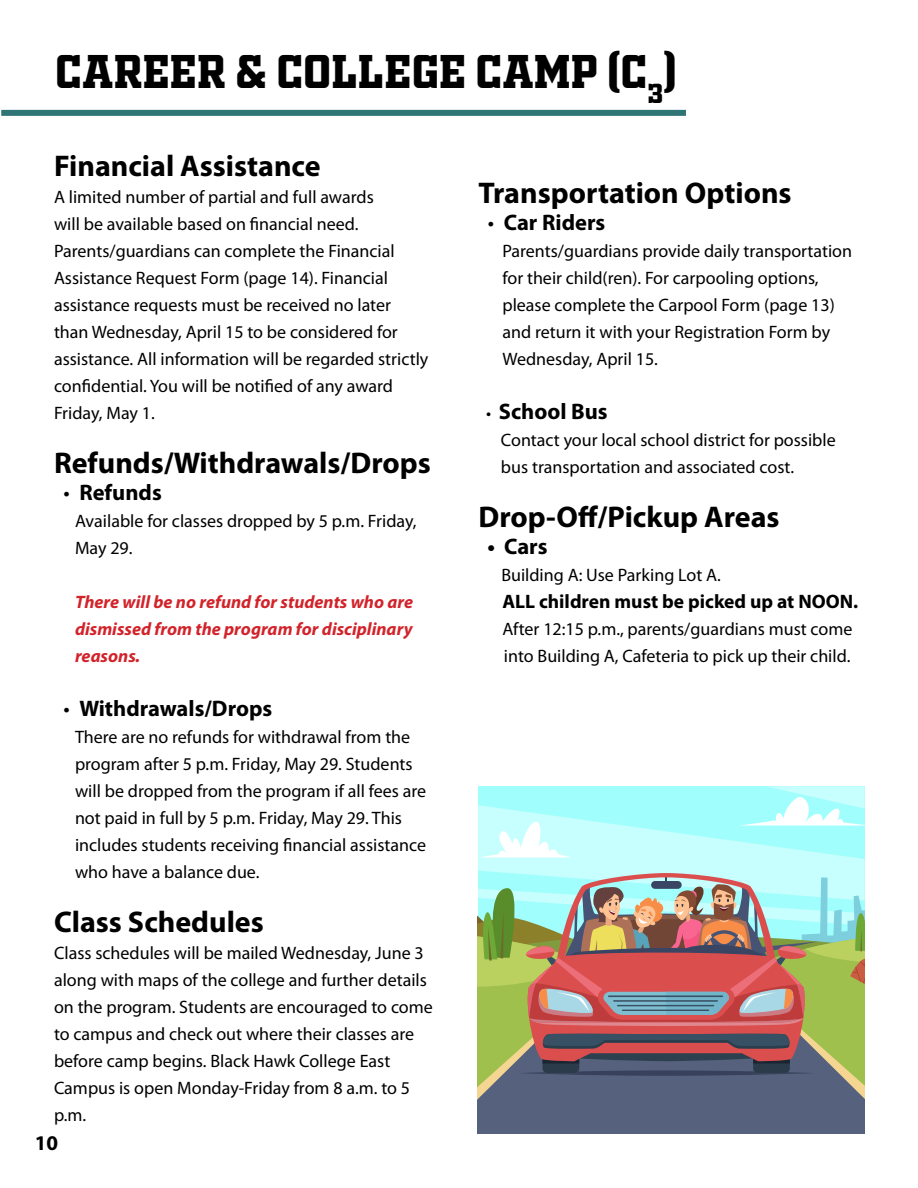
<style>
.page{position:relative;width:918px;height:1188px;background:#fff}
.page>*{position:absolute;margin:0;border:0;box-sizing:border-box;transform-origin:0 0}
.t1{font:45px "OLDSPORT02 ATHLETICNCV";color:#000}
.t2{font:700 30px "Myriad Pro";color:#000}
.t3{font:700 22.5px "Myriad Pro";color:#000}
.t4{font:700 21px "Myriad Pro";color:#000}
.t5{font:700 19.5px "Myriad Pro";color:#000}
.t6{font:18px/27px "Myriad Pro";color:#000}
.t7{font:italic 700 18px/27px "Myriad Pro";color:#d2232a;text-align:justify}
.s1{font-weight:400}
.s2{font-weight:400;font-size:18px}
</style>
<div class="page">
<svg style="left:478px;top:786px;width:387px;height:348px;background:#9ca59c"></svg>
<div style="left:1px;top:110px;width:685px;height:6px;background:#2f7575"></div>
<h1 class="t1" style="left:55px;top:39px;width:623px">CAREER &amp; COLLEGE CAMP (C<sub>3</sub>)</h1>
<h2 class="t2" style="left:54px;top:146px;width:268px">Financial Assistance</h2>
<p class="t6" style="left:54px;top:183px;width:376px">A limited number of partial and full awards<br>will be available based on financial need.<br>Parents/guardians can complete the Financial Assistance Request Form (page 14). Financial assistance requests must be received no later than Wednesday, April 15 to be considered for assistance. All information will be regarded strictly confidential. You will be notified of any award Friday, May 1.</p>
<h2 class="t2" style="left:54px;top:443px;width:378px">Refunds/Withdrawals/Drops</h2>
<p class="t3" style="left:64px;top:478px;width:100px"><span class="s1">•</span> Refunds</p>
<p class="t6" style="left:75px;top:507px;width:343px">Available for classes dropped by 5 p.m. Friday,<br>May 29.</p>
<p class="t7" style="left:75px;top:589px;width:340px">There will be no refund for students who are dismissed from the program for disciplinary reasons.</p>
<p class="t3" style="left:64px;top:694px;width:210px"><span class="s1">•</span> Withdrawals/Drops</p>
<p class="t6" style="left:75px;top:723px;width:353px">There are no refunds for withdrawal from the program after 5 p.m. Friday, May 29. Students will be dropped from the program if all fees are not paid in full by 5 p.m. Friday, May 29. This includes students receiving financial assistance who have a balance due.</p>
<h2 class="t2" style="left:54px;top:902px;width:211px">Class Schedules</h2>
<p class="t6" style="left:54px;top:939px;width:380px">Class schedules will be mailed Wednesday, June 3 along with maps of the college and further details on the program. Students are encouraged to come to campus and check out where their classes are before camp begins. Black Hawk College East Campus is open Monday-Friday from 8 a.m. to 5 p.m.</p>
<p class="t4" style="left:35px;top:1129px;width:25px">10</p>
<h2 class="t2" style="left:478px;top:173px;width:315px">Transportation Options</h2>
<p class="t3" style="left:488px;top:208px;width:119px"><span class="s1">•</span> Car Riders</p>
<p class="t6" style="left:502px;top:237px;width:351px">Parents/guardians provide daily transportation for their child(ren). For carpooling options, please complete the Carpool Form (page 13) and return it with your Registration Form by Wednesday, April 15.</p>
<p class="t3" style="left:486px;top:397px;width:123px"><span class="s2">•</span> School Bus</p>
<p class="t6" style="left:501px;top:426px;width:336px">Contact your local school district for possible bus transportation and associated cost.</p>
<h2 class="t2" style="left:478px;top:497px;width:303px">Drop-Off/Pickup Areas</h2>
<p class="t3" style="left:488px;top:532px;width:62px">• Cars</p>
<p class="t6" style="left:501px;top:561px;width:221px">Building A: Use Parking Lot A.</p>
<p class="t5" style="left:502px;top:589px;width:357px">ALL children must be picked up at NOON.</p>
<p class="t6" style="left:502px;top:615px;width:352px">After 12:15 p.m., parents/guardians must come into Building A, Cafeteria to pick up their child.</p>
</div>
